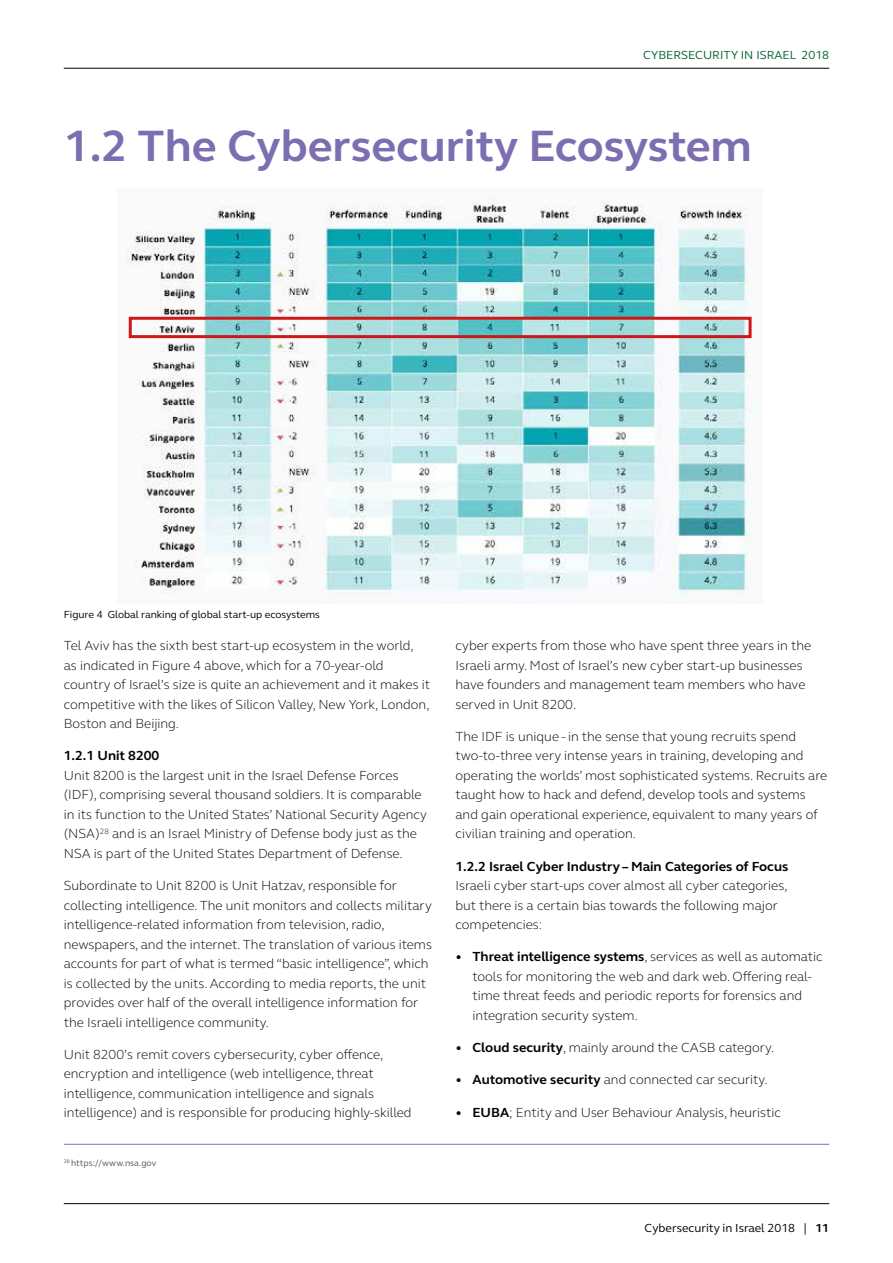
<style>
.page{position:relative;width:893px;height:1263px;background:#fff}
.page>*{position:absolute;margin:0;border:0;box-sizing:border-box;transform-origin:0 0}
.t1{font:700 45px "FS Elliot";color:#7c6eb0}
.t2{font:300 13.5px/19.5px "FS Elliot";color:#000}
.t3{font:700 13.5px "FS Elliot";color:#000}
.t4{font:12px "FS Elliot";color:#000}
.t5{font:12px "FS Elliot";color:#00632f}
.t6{font:10.5px "FS Elliot";color:#000}
.t7{font:9px "FS Elliot";color:#575756}
.s1{font-weight:700}
</style>
<div class="page">
<hr style="left:64px;top:1203px;width:765px;height:1px;background:#000">
<hr style="left:64px;top:68px;width:765px;height:1px;background:#000">
<hr style="left:64px;top:1144px;width:765px;height:1px;background:#7c6eb0">
<img style="left:126px;top:200px;width:631px;height:403px">
<div style="left:129px;top:317px;width:623px;height:21px;border:3px solid #cd1719"></div>
<p class="t5" style="left:643px;top:47px;width:187px">CYBERSECURITY IN ISRAEL 2018</p>
<h1 class="t1" style="left:64px;top:116px;width:690px">1.2 The Cybersecurity Ecosystem</h1>
<p class="t6" style="left:64px;top:607px;width:258px">Figure 4 Global ranking of global start-up ecosystems</p>
<p class="t2" style="left:64px;top:635px;width:368px">Tel Aviv has the sixth best start-up ecosystem in the world, as indicated in Figure 4 above, which for a 70-year-old country of Israel’s size is quite an achievement and it makes it competitive with the likes of Silicon Valley, New York, London, Boston and Beijing.</p>
<p class="t3" style="left:64px;top:747px;width:97px">1.2.1 Unit 8200</p>
<p class="t2" style="left:64px;top:765px;width:365px">Unit 8200 is the largest unit in the Israel Defense Forces (IDF), comprising several thousand soldiers. It is comparable in its function to the United States’ National Security Agency (NSA)<sup>28</sup> and is an Israel Ministry of Defense body just as the NSA is part of the United States Department of Defense.</p>
<p class="t2" style="left:64px;top:875px;width:370px">Subordinate to Unit 8200 is Unit Hatzav, responsible for collecting intelligence. The unit monitors and collects military intelligence-related information from television, radio, newspapers, and the internet. The translation of various items accounts for part of what is termed “basic intelligence”, which is collected by the units. According to media reports, the unit provides over half of the overall intelligence information for the Israeli intelligence community.</p>
<p class="t2" style="left:64px;top:1044px;width:349px">Unit 8200’s remit covers cybersecurity, cyber offence, encryption and intelligence (web intelligence, threat intelligence, communication intelligence and signals intelligence) and is responsible for producing highly-skilled</p>
<p class="t7" style="left:64px;top:1157px;width:94px"><sup>28</sup> https://www.nsa.gov</p>
<p class="t2" style="left:455px;top:635px;width:357px">cyber experts from those who have spent three years in the Israeli army. Most of Israel’s new cyber start-up businesses have founders and management team members who have served in Unit 8200.</p>
<p class="t2" style="left:455px;top:726px;width:373px">The IDF is unique - in the sense that young recruits spend two-to-three very intense years in training, developing and operating the worlds’ most sophisticated systems. Recruits are taught how to hack and defend, develop tools and systems and gain operational experience, equivalent to many years of civilian training and operation.</p>
<p class="t3" style="left:455px;top:857px;width:334px">1.2.2 Israel Cyber Industry – Main Categories of Focus</p>
<p class="t2" style="left:455px;top:875px;width:334px">Israeli cyber start-ups cover almost all cyber categories, but there is a certain bias towards the following major competencies:</p>
<p class="t2" style="left:472px;top:946px;width:352px;text-indent:-17px">• <span class="s1">Threat intelligence systems</span>, services as well as automatic tools for monitoring the web and dark web. Offering real&shy;time threat feeds and periodic reports for forensics and integration security system.</p>
<p class="t2" style="left:455px;top:1037px;width:320px">• <span class="s1">Cloud security</span>, mainly around the CASB category.</p>
<p class="t2" style="left:455px;top:1069px;width:314px">• <span class="s1">Automotive security</span> and connected car security.</p>
<p class="t2" style="left:455px;top:1102px;width:327px">• <span class="s1">EUBA</span>; Entity and User Behaviour Analysis, heuristic</p>
<p class="t4" style="left:645px;top:1219px;width:186px">Cybersecurity in Israel 2018 | <span class="s1">11</span></p>
</div>
